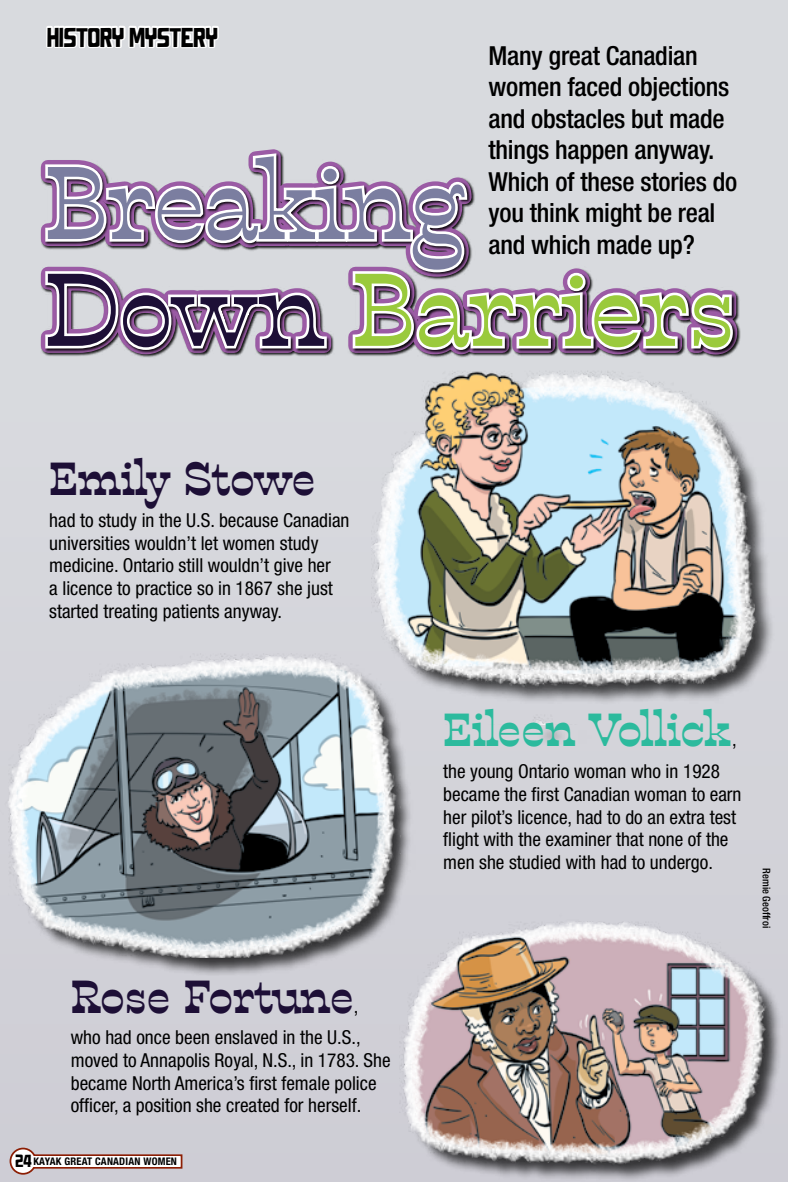
<style>
.page{position:relative;width:788px;height:1182px;background:#fff}
.page>*{position:absolute;margin:0;border:0;box-sizing:border-box;transform-origin:0 0}
.t1{font:97.3px/106.8px "Buffon";color:#7b7ea0}
.t2{font:700 43.75px "Buffon";color:#1d0f36}
.t3{font:700 43.75px "Buffon";color:#2cba9d}
.t4{font:500 condensed 26.25px/31.5px "Helvetica Neue LT Std";letter-spacing:-.01em;color:#000}
.t5{font:24.5px "Atrofobia";color:#000}
.t6{font:condensed 19.25px/22.8px "Helvetica Neue LT Std";color:#000}
.t7{font:700 condensed 10.5px "Helvetica Neue LT Std";letter-spacing:.02em;color:#000}
.t8{font:500 condensed 10.5px "Helvetica Neue LT Std";color:#000}
.s1{color:#1d0f36}
.s2{color:#9aca3c}
.s3{font-family:"Atrofobia";font-weight:400;font-stretch:normal;font-size:15.75px;color:#fff}
.s4{font-family:"Atrofobia";font-weight:400;font-stretch:normal;font-size:15.75px}
</style>
<div class="page">
<div style="left:0;top:0;width:788px;height:1181px;background:#d5d6dc"></div>
<div style="left:407px;top:924px;width:376px;height:257px;background:#cecdd5"></div>
<img style="left:400px;top:851px;width:379px;height:327px">
<div style="left:0;top:658px;width:418px;height:318px;background:#000;opacity:.75"></div>
<img style="left:0;top:623px;width:400px;height:334px">
<div style="left:376px;top:376px;width:399px;height:369px;background:#000;opacity:.75"></div>
<img style="left:371px;top:321px;width:391px;height:403px">
<svg style="left:34px;top:0;width:710px;height:375px;background:#cdc9d2"></svg>
<svg style="left:33px;top:1153px;width:150px;height:16px"></svg>
<div style="left:10px;top:1148px;width:26px;height:25px;background:#fff;border-radius:50%"></div>
<div style="left:10px;top:1147px;width:27px;height:27px;border:2px solid #8c1e04;border-radius:50%"></div>
<div style="left:32px;top:1155px;width:148px;height:11px;background:#fff"></div>
<p class="t5" style="left:47px;top:22px;width:172px">HISTORY MYSTERY</p>
<h3 class="t4" style="left:488px;top:39px;width:250px">Many great Canadian women faced objections and obstacles but made things happen anyway.<br>Which of these stories do you think might be real and which made up?</h3>
<h1 class="t1" style="left:44px;top:152px;width:693px">Breaking<br><span class="s1">Down</span> <span class="s2">Barriers</span></h1>
<h2 class="t2" style="left:49px;top:450px;width:268px">Emily Stowe</h2>
<p class="t6" style="left:49px;top:508px;width:302px">had to study in the U.S. because Canadian universities wouldn’t let women study medicine. Ontario still wouldn’t give her<br>a licence to practice so in 1867 she just started treating patients anyway.</p>
<h2 class="t2" style="left:71px;top:967px;width:284px">Rose Fortune</h2>
<p class="t6" style="left:71px;top:989px;width:291px;line-height:31.5px;text-align:right">,<br>who had once been enslaved in the U.S.,</p>
<p class="t6" style="left:71px;top:1048px;width:321px">moved to Annapolis Royal, N.S., in 1783. She became North America’s first female police officer, a position she created for herself.</p>
<p class="t7" style="left:13px;top:1154px;width:165px"><span class="s3">24</span><span class="s4">24</span> KAYAK GREAT CANADIAN WOMEN</p>
<h2 class="t3" style="left:443px;top:701px;width:288px">Eileen Vollick</h2>
<p class="t6" style="left:732px;top:728px;width:6px">,</p>
<p class="t6" style="left:443px;top:759px;width:300px">the young Ontario woman who in 1928 became the first Canadian woman to earn her pilot’s licence, had to do an extra test flight with the examiner that none of the men she studied with had to undergo.</p>
<p class="t8" style="left:772px;top:868px;width:61px;rotate:90deg">Remie Geoffroi</p>
</div>
